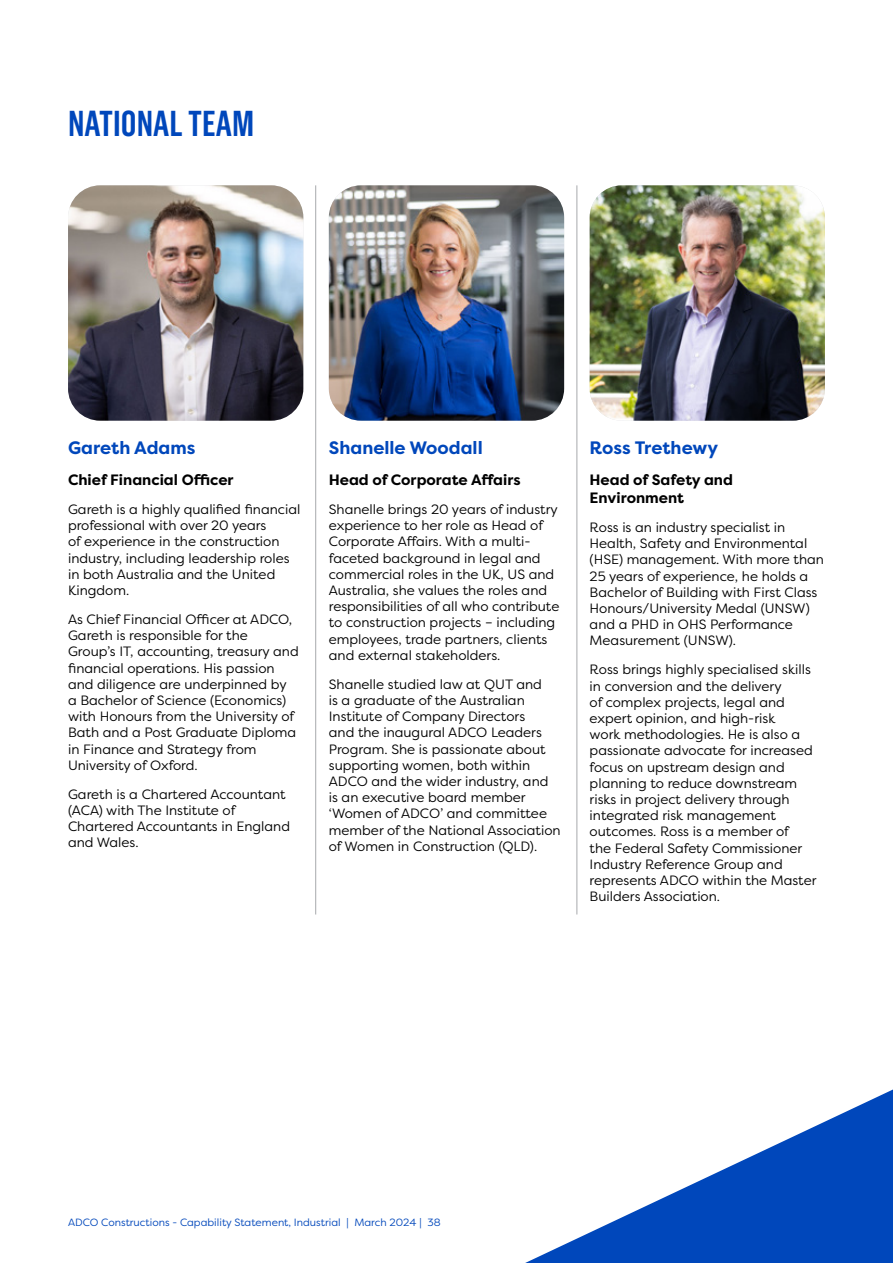
<style>
.page{position:relative;width:893px;height:1263px;background:#fff}
.page>*{position:absolute;margin:0;border:0;box-sizing:border-box;transform-origin:0 0}
.t1{font:600 36px "Grotzec Cond";color:#0047bb}
.t2{font:700 18px "Filson Pro";color:#0047bb}
.t3{font:700 15px/18px "Filson Pro";color:#000}
.t4{font:13.5px/16.2px "Filson Pro";color:#000}
.t5{font:10.5px "Filson Pro";color:#0047bb}
</style>
<div class="page">
<svg style="left:525px;top:1089px;width:368px;height:174px"></svg>
<hr style="left:315px;top:185px;width:1px;height:729px;background:#a7a9ac">
<hr style="left:576px;top:185px;width:1px;height:729px;background:#a7a9ac">
<img style="left:68px;top:185px;width:235px;height:236px">
<img style="left:329px;top:185px;width:235px;height:236px">
<img style="left:590px;top:185px;width:235px;height:236px">
<h1 class="t1" style="left:68px;top:103px;width:188px">NATIONAL TEAM</h1>
<h2 class="t2" style="left:68px;top:437px;width:129px">Gareth Adams</h2>
<p class="t3" style="left:68px;top:471px;width:167px">Chief Financial Officer</p>
<p class="t4" style="left:68px;top:501px;width:234px">Gareth is a highly qualified financial professional with over 20 years<br>of experience in the construction industry, including leadership roles in both Australia and the United<br>Kingdom.</p>
<p class="t4" style="left:68px;top:611px;width:232px">As Chief Financial Officer at ADCO,<br>Gareth is responsible for the<br>Group’s IT, accounting, treasury and financial operations. His passion and diligence are underpinned by a Bachelor of Science (Economics) with Honours from the University of<br>Bath and a Post Graduate Diploma in Finance and Strategy from<br>University of Oxford.</p>
<p class="t4" style="left:68px;top:786px;width:224px">Gareth is a Chartered Accountant (ACA) with The Institute of<br>Chartered Accountants in England and Wales.</p>
<h2 class="t2" style="left:329px;top:437px;width:155px">Shanelle Woodall</h2>
<p class="t3" style="left:329px;top:471px;width:193px">Head of Corporate Affairs</p>
<p class="t4" style="left:329px;top:501px;width:232px">Shanelle brings 20 years of industry experience to her role as Head of Corporate Affairs. With a multi&shy;faceted background in legal and commercial roles in the UK, US and Australia, she values the roles and responsibilities of all who contribute to construction projects – including employees, trade partners, clients and external stakeholders.</p>
<p class="t4" style="left:329px;top:676px;width:233px">Shanelle studied law at QUT and<br>is a graduate of the Australian<br>Institute of Company Directors<br>and the inaugural ADCO Leaders<br>Program. She is passionate about supporting women, both within<br>ADCO and the wider industry, and is an executive board member ‘Women of ADCO’ and committee member of the National Association of Women in Construction (QLD).</p>
<h2 class="t2" style="left:590px;top:437px;width:130px">Ross Trethewy</h2>
<p class="t3" style="left:590px;top:471px;width:145px">Head of Safety and<br>Environment</p>
<p class="t4" style="left:590px;top:519px;width:236px">Ross is an industry specialist in<br>Health, Safety and Environmental (HSE) management. With more than<br>25 years of experience, he holds a<br>Bachelor of Building with First Class<br>Honours/University Medal (UNSW) and a PHD in OHS Performance<br>Measurement (UNSW).</p>
<p class="t4" style="left:590px;top:661px;width:228px">Ross brings highly specialised skills in conversion and the delivery<br>of complex projects, legal and expert opinion, and high-risk<br>work methodologies. He is also a passionate advocate for increased focus on upstream design and planning to reduce downstream risks in project delivery through integrated risk management outcomes. Ross is a member of<br>the Federal Safety Commissioner<br>Industry Reference Group and represents ADCO within the Master<br>Builders Association.</p>
<p class="t5" style="left:68px;top:1215px;width:374px">ADCO Constructions - Capability Statement, Industrial | March 2024 | 38</p>
</div>
